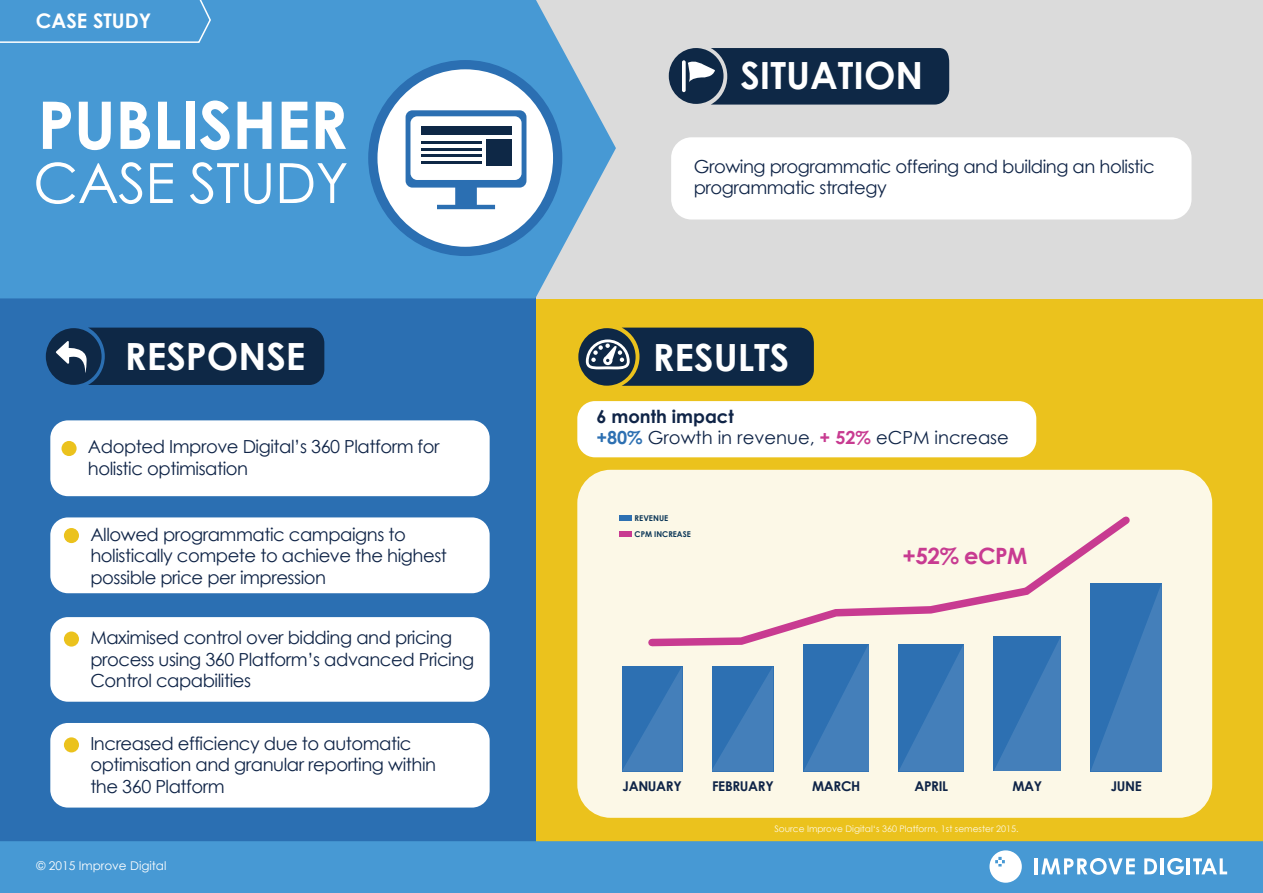
<style>
.page{position:relative;width:1263px;height:893px;background:#fff}
.page>*{position:absolute;margin:0;border:0;box-sizing:border-box;transform-origin:0 0}
.t1{font:700 65.7px "Century Gothic";letter-spacing:-.01em;color:#fff}
.t2{font:55.35px "Century Gothic";letter-spacing:-.01em;color:#fff}
.t3{font:700 37.5px "Century Gothic";color:#fff}
.t4{font:700 22.5px "Century Gothic";letter-spacing:-.025em;color:#c83b91}
.t5{font:700 20.1px "Century Gothic";color:#fff}
.t6{font:18px/21.6px "Century Gothic";letter-spacing:-.025em;color:#0f2447}
.t7{font:18px/21.6px "Century Gothic";color:#0f2447}
.t8{font:700 13.5px "Century Gothic";letter-spacing:-.025em;color:#0f2447}
.t9{font:12px "Century Gothic";color:#fff}
.t10{font:9px "Century Gothic";color:#fff}
.t11{font:700 7.95px "Century Gothic";color:#0c3758}
.s1{font-weight:700}
.s2{font-weight:700;color:#2d70b2}
.s3{font-weight:700;color:#c83b91}
</style>
<div class="page">
<div style="left:0;top:298px;width:1263px;height:547px;background:#ebc21d"></div>
<div style="left:533px;top:0;width:730px;height:298px;background:#dbdbdb"></div>
<div style="left:0;top:271px;width:535px;height:577px;background:#2b6fb2"></div>
<svg style="left:0;top:0;width:616px;height:298px;background:#539ed4"></svg>
<div style="left:0;top:0;width:212px;height:44px;background:#4799d4"></div>
<svg style="left:46px;top:328px;width:278px;height:57px;background:#142f4e"></svg>
<svg style="left:669px;top:48px;width:280px;height:57px;background:#1f3752"></svg>
<div style="left:0;top:841px;width:1263px;height:52px;background:#4799d4"></div>
<hr style="left:1035px;top:858px;width:3px;height:16px;background:#fff">
<svg style="left:1041px;top:857px;width:96px;height:18px"></svg>
<svg style="left:1144px;top:857px;width:15px;height:17px"></svg>
<hr style="left:1160px;top:858px;width:3px;height:16px;background:#fff">
<svg style="left:1167px;top:857px;width:19px;height:18px"></svg>
<hr style="left:1187px;top:858px;width:3px;height:16px;background:#fff">
<svg style="left:1193px;top:857px;width:37px;height:17px"></svg>
<svg style="left:989px;top:849px;width:35px;height:34px"></svg>
<div style="left:50px;top:420px;width:440px;height:76px;background:#fff;border-radius:18px"></div>
<div style="left:62px;top:441px;width:15px;height:15px;background:#ebc21d;border-radius:50%"></div>
<div style="left:50px;top:517px;width:440px;height:76px;background:#fff;border-radius:18px"></div>
<div style="left:64px;top:528px;width:15px;height:15px;background:#ebc21d;border-radius:50%"></div>
<div style="left:50px;top:617px;width:440px;height:85px;background:#fff;border-radius:18px"></div>
<div style="left:64px;top:631px;width:15px;height:16px;background:#ebc21d;border-radius:50%"></div>
<div style="left:671px;top:137px;width:520px;height:82px;background:#fff;border-radius:20px"></div>
<div style="left:50px;top:723px;width:440px;height:85px;background:#fff;border-radius:18px"></div>
<div style="left:64px;top:737px;width:15px;height:15px;background:#ebc21d;border-radius:50%"></div>
<div style="left:577px;top:401px;width:459px;height:56px;background:#fff;border-radius:18px"></div>
<svg style="left:368px;top:60px;width:194px;height:196px"></svg>
<div style="left:410px;top:116px;width:112px;height:64px;background:#fff;border-radius:7px"></div>
<div style="left:421px;top:126px;width:91px;height:9px;background:#0e2846"></div>
<div style="left:487px;top:140px;width:25px;height:26px;background:#0e2846"></div>
<hr style="left:421px;top:141px;width:60px;height:3px;background:#0e2846">
<hr style="left:421px;top:148px;width:60px;height:3px;background:#0e2846">
<hr style="left:421px;top:154px;width:60px;height:3px;background:#0e2846">
<hr style="left:421px;top:161px;width:60px;height:3px;background:#0e2846">
<svg style="left:578px;top:328px;width:236px;height:58px;background:#24394a"></svg>
<div style="left:577px;top:470px;width:635px;height:348px;background:#fcf8e7;border-radius:33px"></div>
<svg style="left:648px;top:516px;width:482px;height:131px"></svg>
<svg style="left:622px;top:666px;width:60px;height:105px;background:#3877b5"></svg>
<svg style="left:712px;top:666px;width:61px;height:105px;background:#3877b6"></svg>
<svg style="left:803px;top:644px;width:67px;height:127px;background:#3b79b6"></svg>
<svg style="left:898px;top:644px;width:66px;height:127px;background:#3877b5"></svg>
<svg style="left:993px;top:636px;width:68px;height:135px;background:#3877b5"></svg>
<svg style="left:1090px;top:583px;width:72px;height:188px;background:#3877b5"></svg>
<div style="left:619px;top:531px;width:13px;height:6px;background:#c83b91"></div>
<div style="left:619px;top:515px;width:13px;height:6px;background:#2d70b2"></div>
<p class="t5" style="left:36px;top:8px;width:117px">CASE STUDY</p>
<h1 class="t1" style="left:38px;top:84px;width:312px">PUBLISHER</h1>
<h2 class="t2" style="left:33px;top:149px;width:317px">CASE STUDY</h2>
<h3 class="t3" style="left:125px;top:332px;width:182px">RESPONSE</h3>
<p class="t6" style="left:88px;top:436px;width:353px">Adopted Improve Digital’s 360 Platform for holistic optimisation</p>
<p class="t6" style="left:90px;top:523px;width:358px">Allowed programmatic campaigns to holistically compete to achieve the highest possible price per impression</p>
<p class="t6" style="left:90px;top:626px;width:385px">Maximised control over bidding and pricing process using 360 Platform’s advanced Pricing<br>Control capabilities</p>
<p class="t6" style="left:90px;top:732px;width:347px">Increased efficiency due to automatic optimisation and granular reporting within the 360 Platform</p>
<p class="t9" style="left:38px;top:857px;width:132px">© 2015 Improve Digital</p>
<p class="t9" style="left:36px;top:858px;width:132px">© 2015 Improve Digital</p>
<p class="t9" style="left:39px;top:863px;width:132px">© 2014 Improve Digital</p>
<h3 class="t3" style="left:740px;top:51px;width:184px">SITUATION</h3>
<p class="t6" style="left:694px;top:155px;width:462px">Growing programmatic offering and building an holistic programmatic strategy</p>
<h3 class="t3" style="left:653px;top:333px;width:138px">RESULTS</h3>
<p class="t7" style="left:596px;top:405px;width:414px"><span class="s1">6 month impact<br></span><span class="s2">+80%</span> Growth in revenue, <span class="s3">+ 52%</span> eCPM increase</p>
<p class="t11" style="left:634px;top:513px;width:35px">REVENUE</p>
<p class="t11" style="left:634px;top:529px;width:58px">CPM INCREASE</p>
<p class="t4" style="left:903px;top:542px;width:126px">+52% eCPM</p>
<p class="t8" style="left:622px;top:778px;width:61px">JANUARY</p>
<p class="t8" style="left:712px;top:778px;width:63px">FEBRUARY</p>
<p class="t8" style="left:812px;top:778px;width:50px">MARCH</p>
<p class="t8" style="left:914px;top:778px;width:35px">APRIL</p>
<p class="t8" style="left:1012px;top:778px;width:31px">MAY</p>
<p class="t8" style="left:1111px;top:778px;width:33px">JUNE</p>
<p class="t10" style="left:774px;top:823px;width:246px">Source Improve Digital‘s 360 Platform, 1st semester 2015.</p>
</div>
